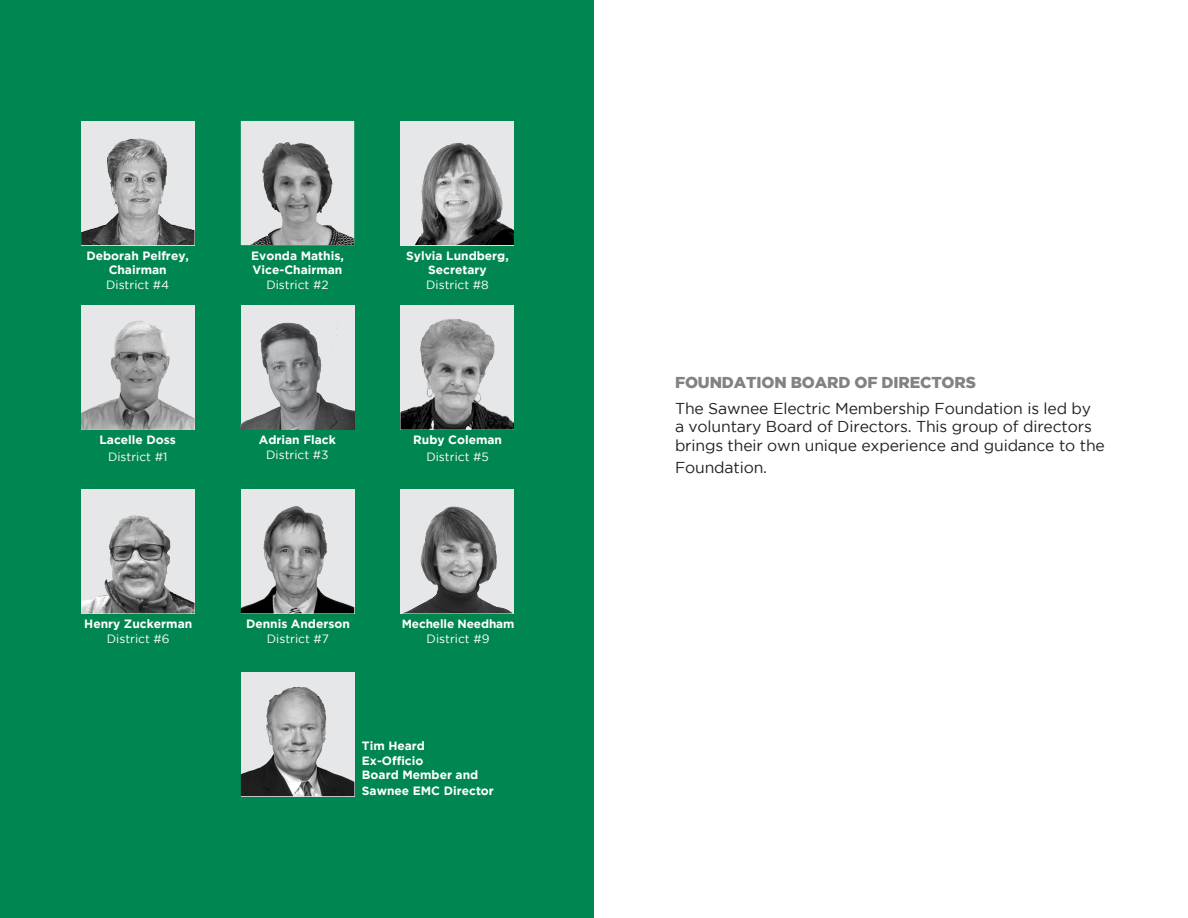
<style>
.page{position:relative;width:1188px;height:918px;background:#fff}
.page>*{position:absolute;margin:0;border:0;box-sizing:border-box;transform-origin:0 0}
.t1{font:15.75px/18.9px "Gotham";letter-spacing:-.01em;color:#231f20}
.t2{font:900 15.75px "Gotham";letter-spacing:-.01em;color:#808285}
.t3{font:700 12px/14.4px "Gotham";color:#fff;text-align:center}
.t4{font:12px "Gotham";color:#fff}
.t5{font:700 11.85px "Gotham";letter-spacing:-.01em;color:#fff}
</style>
<div class="page">
<div style="left:0;top:0;width:594px;height:918px;background:#008751"></div>
<div style="left:81px;top:121px;width:113px;height:124px;background:#e6e7e9"></div>
<img style="left:81px;top:138px;width:113px;height:107px">
<svg style="left:81px;top:305px;width:114px;height:125px;background:#c5c5c7"></svg>
<svg style="left:81px;top:489px;width:114px;height:124px;background:#babbbc"></svg>
<svg style="left:241px;top:121px;width:113px;height:124px;background:#bcbcbe"></svg>
<div style="left:241px;top:305px;width:113px;height:125px;background:#e6e7e9"></div>
<svg style="left:241px;top:489px;width:113px;height:124px;background:#bababb"></svg>
<svg style="left:241px;top:672px;width:113px;height:124px;background:#afb0b1"></svg>
<div style="left:401px;top:121px;width:113px;height:124px;background:#e6e7e9"></div>
<img style="left:415px;top:143px;width:99px;height:102px">
<svg style="left:401px;top:305px;width:113px;height:125px;background:#adadae"></svg>
<svg style="left:401px;top:489px;width:113px;height:124px;background:#aeafb0"></svg>
<img style="left:262px;top:142px;width:26px;height:31px">
<img style="left:111px;top:321px;width:28px;height:50px">
<img style="left:241px;top:322px;width:113px;height:108px">
<img style="left:421px;top:319px;width:32px;height:25px">
<img style="left:109px;top:514px;width:25px;height:32px">
<img style="left:263px;top:506px;width:31px;height:66px">
<img style="left:422px;top:507px;width:31px;height:45px">
<img style="left:266px;top:687px;width:34px;height:35px">
<p class="t3" style="left:86px;top:248px;width:104px">Deborah Pelfrey,<br>Chairman</p>
<p class="t4" style="left:106px;top:278px;width:65px">District #4</p>
<p class="t3" style="left:251px;top:248px;width:94px;text-align:left">Evonda Mathis,<br>Vice-Chairman</p>
<p class="t4" style="left:266px;top:278px;width:64px">District #2</p>
<p class="t3" style="left:406px;top:248px;width:104px">Sylvia Lundberg,<br>Secretary</p>
<p class="t4" style="left:426px;top:278px;width:64px">District #8</p>
<p class="t3" style="left:100px;top:433px;width:78px">Lacelle Doss</p>
<p class="t4" style="left:108px;top:450px;width:61px">District #1</p>
<p class="t3" style="left:259px;top:433px;width:78px">Adrian Flack</p>
<p class="t4" style="left:266px;top:448px;width:64px">District #3</p>
<p class="t3" style="left:413px;top:433px;width:90px">Ruby Coleman</p>
<p class="t4" style="left:426px;top:450px;width:64px">District #5</p>
<p class="t2" style="left:675px;top:373px;width:302px">FOUNDATION BOARD OF DIRECTORS</p>
<p class="t1" style="left:675px;top:398px;width:431px">The Sawnee Electric Membership Foundation is led by<br>a voluntary Board of Directors. This group of directors brings their own unique experience and guidance to the</p>
<p class="t1" style="left:675px;top:458px;width:94px">Foundation.</p>
<p class="t3" style="left:84px;top:617px;width:110px">Henry Zuckerman</p>
<p class="t4" style="left:107px;top:632px;width:64px">District #6</p>
<p class="t3" style="left:246px;top:617px;width:105px">Dennis Anderson</p>
<p class="t4" style="left:267px;top:632px;width:64px">District #7</p>
<p class="t5" style="left:402px;top:617px;width:114px">Mechelle Needham</p>
<p class="t4" style="left:427px;top:632px;width:64px">District #9</p>
<p class="t3" style="left:362px;top:739px;width:65px">Tim Heard</p>
<p class="t3" style="left:362px;top:753px;width:63px">Ex-Officio</p>
<p class="t3" style="left:362px;top:766px;width:134px;line-height:16.2px;text-align:left">Board Member and<br>Sawnee EMC Director</p>
</div>
